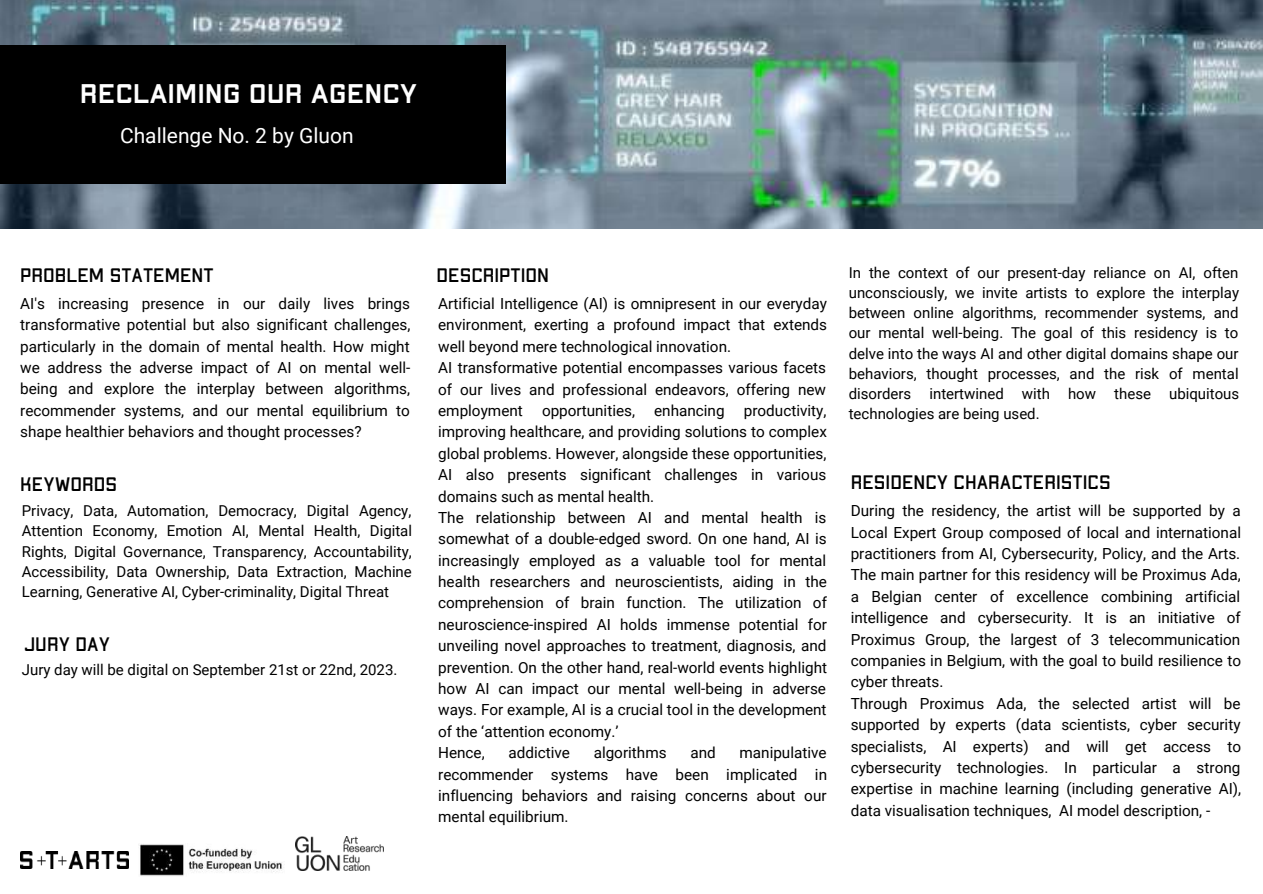
<style>
.page{position:relative;width:1263px;height:894px;background:#fff}
.page>*{position:absolute;margin:0;border:0;box-sizing:border-box;transform-origin:0 0}
.t1{font:700 expanded 26.85px "Apex Mk 2";color:#fff}
.t2{font:21px "Roboto";color:#fff}
.t3{font:19.5px "Apex Mk 2";color:#000}
.t4{font:15.3px/21.3px "Roboto";color:#000}
.t5{font:15px/20.2px "Roboto";color:#000;text-align:justify}
</style>
<div class="page">
<img style="left:0;top:0;width:1263px;height:228px">
<div style="left:0;top:45px;width:505px;height:138px;background:#000"></div>
<img style="left:295px;top:836px;width:88px;height:34px">
<img style="left:21px;top:851px;width:108px;height:16px">
<img style="left:139px;top:844px;width:143px;height:31px">
<h1 class="t1" style="left:80px;top:81px;width:339px">RECLAIMING OUR AGENCY</h1>
<h2 class="t2" style="left:120px;top:123px;width:235px">Challenge No. 2 by Gluon</h2>
<p class="t3" style="left:20px;top:266px;width:195px">PROBLEM STATEMENT</p>
<p class="t4" style="left:20px;top:293px;width:392px;text-align:justify">AI's increasing presence in our daily lives brings transformative potential but also significant challenges, particularly in the domain of mental health. How might we address the adverse impact of AI on mental well&shy;being and explore the interplay between algorithms, recommender systems, and our mental equilibrium to shape healthier behaviors and thought processes?</p>
<p class="t3" style="left:20px;top:475px;width:99px">KEYWORDS</p>
<p class="t5" style="left:22px;top:500px;width:392px">Privacy, Data, Automation, Democracy, Digital Agency, Attention Economy, Emotion AI, Mental Health, Digital Rights, Digital Governance, Transparency, Accountability, Accessibility, Data Ownership, Data Extraction, Machine Learning, Generative AI, Cyber-criminality, Digital Threat</p>
<p class="t3" style="left:24px;top:635px;width:87px">JURY DAY</p>
<p class="t5" style="left:22px;top:659px;width:377px">Jury day will be digital on September 21st or 22nd, 2023.</p>
<p class="t3" style="left:437px;top:266px;width:114px">DESCRIPTION</p>
<p class="t4" style="left:438px;top:293px;width:390px">Artificial Intelligence (AI) is omnipresent in our everyday environment, exerting a profound impact that extends well beyond mere technological innovation.<br>AI transformative potential encompasses various facets of our lives and professional endeavors, offering new employment</p>
<p class="t4" style="left:438px;top:400px;width:390px;text-indent:306px">productivity, improving healthcare, and providing solutions to complex global problems. However, alongside these opportunities, AI also presents significant challenges in various domains such as mental health.<br>The relationship between AI and mental health is somewhat of a double-edged sword. On one hand, AI is increasingly employed as a valuable tool for mental health researchers and neuroscientists, aiding in the comprehension of brain function. The utilization of neuroscience-inspired AI holds immense potential for unveiling novel approaches to treatment, diagnosis, and prevention. On the other hand, real-world events highlight how AI can impact our mental well-being in adverse ways. For example, AI is a crucial tool in the development of the ‘attention economy.’<br>Hence,</p>
<p class="t4" style="left:542px;top:400px;width:95px">opportunities,</p>
<p class="t4" style="left:654px;top:400px;width:72px">enhancing</p>
<p class="t4" style="left:438px;top:742px;width:390px;text-align:justify;text-indent:301px">manipulative recommender systems have been implicated in influencing behaviors and raising concerns about our mental equilibrium.</p>
<p class="t4" style="left:508px;top:742px;width:63px">addictive</p>
<p class="t4" style="left:594px;top:742px;width:74px">algorithms</p>
<p class="t4" style="left:690px;top:742px;width:27px">and</p>
<p class="t5" style="left:849px;top:262px;width:392px">In the context of our present-day reliance on AI, often unconsciously, we invite artists to explore the interplay between online algorithms, recommender systems, and our mental well-being. The goal of this residency is to delve into the ways AI and other digital domains shape our behaviors, thought processes, and the risk of mental disorders intertwined with how these ubiquitous technologies are being used.</p>
<p class="t3" style="left:851px;top:473px;width:261px">RESIDENCY CHARACTERISTICS</p>
<p class="t4" style="left:851px;top:500px;width:392px">During the residency, the artist will be supported by a Local Expert Group composed of local and international practitioners from AI, Cybersecurity, Policy, and the Arts.<br>The main partner for this residency will be Proximus Ada, a Belgian center of excellence combining artificial intelligence and cybersecurity. It is an initiative of Proximus Group, the largest of 3 telecommunication companies in Belgium, with the goal to build resilience to cyber threats.<br>Through Proximus Ada, the selected artist will be supported by experts (data scientists, cyber security specialists, AI experts) and will get access to cybersecurity technologies. In particular a strong expertise in machine learning (including generative AI), data visualisation techniques, AI model description, -</p>
</div>
